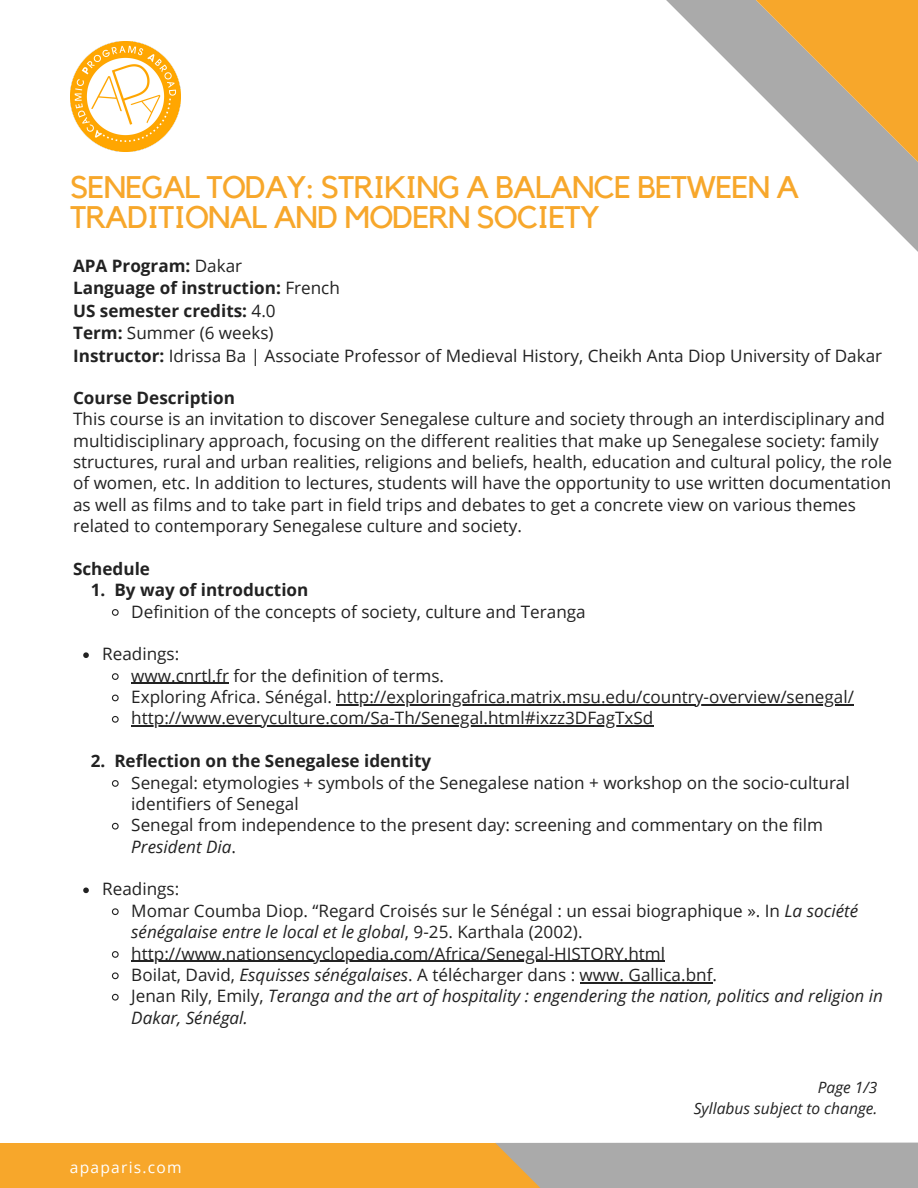
<style>
.page{position:relative;width:918px;height:1188px;background:#fff}
.page>*{position:absolute;margin:0;border:0;box-sizing:border-box;transform-origin:0 0}
.t1{font:31.2px "Kollektif";letter-spacing:-.03em;color:#f7a72b}
.t2{font:17.1px/21.3px "Open Sans";color:#222}
.t3{font:700 17.1px "Open Sans";color:#222}
.t4{font:italic 17.1px/21.3px "Open Sans";color:#222}
.t5{font:italic 15.6px "Open Sans";color:#222}
.t6{font:15.6px "Open Sans";letter-spacing:.08em;color:#fff}
.s1{font-weight:400}
.s2{font-weight:700}
.s3{font-style:italic}
.s4{font-style:normal}
</style>
<div class="page">
<div style="left:0;top:1143px;width:745px;height:45px;background:#f7a72b"></div>
<svg style="left:495px;top:960px;width:423px;height:228px"></svg>
<svg style="left:111px;top:609px;width:8px;height:7px"></svg>
<svg style="left:83px;top:652px;width:6px;height:6px"></svg>
<svg style="left:111px;top:673px;width:8px;height:7px"></svg>
<hr style="left:131px;top:683px;width:98px;height:1px;background:#222">
<svg style="left:111px;top:694px;width:8px;height:8px"></svg>
<hr style="left:336px;top:704px;width:518px;height:1px;background:#222">
<svg style="left:111px;top:716px;width:8px;height:7px"></svg>
<hr style="left:131px;top:726px;width:522px;height:1px;background:#222">
<svg style="left:111px;top:780px;width:8px;height:7px"></svg>
<svg style="left:111px;top:822px;width:8px;height:8px"></svg>
<svg style="left:83px;top:888px;width:6px;height:5px"></svg>
<svg style="left:111px;top:908px;width:8px;height:8px"></svg>
<svg style="left:111px;top:951px;width:8px;height:7px"></svg>
<hr style="left:131px;top:961px;width:534px;height:1px;background:#222">
<svg style="left:111px;top:972px;width:8px;height:8px"></svg>
<hr style="left:580px;top:982px;width:132px;height:1px;background:#222">
<svg style="left:111px;top:993px;width:8px;height:8px"></svg>
<svg style="left:673px;top:0;width:245px;height:247px"></svg>
<img style="left:70px;top:41px;width:110px;height:110px">
<p class="t1" style="left:70px;top:173px;width:730px">SENEGAL TODAY: STRIKING A BALANCE BETWEEN A</p>
<p class="t1" style="left:70px;top:203px;width:531px">TRADITIONAL AND MODERN SOCIETY</p>
<p class="t3" style="left:73px;top:254px;width:171px">APA Program: <span class="s1">Dakar</span></p>
<p class="t3" style="left:73px;top:276px;width:268px">Language of instruction: <span class="s1">French</span></p>
<p class="t3" style="left:73px;top:299px;width:204px">US semester credits: <span class="s1">4.0</span></p>
<p class="t2" style="left:73px;top:322px;width:202px"><span class="s2">Term:</span> Summer (6 weeks)</p>
<p class="t2" style="left:73px;top:344px;width:811px"><span class="s2">Instructor:</span> Idrissa Ba | Associate Professor of Medieval History, Cheikh Anta Diop University of Dakar</p>
<p class="t3" style="left:73px;top:386px;width:163px">Course Description</p>
<p class="t2" style="left:73px;top:408px;width:820px">This course is an invitation to discover Senegalese culture and society through an interdisciplinary and multidisciplinary approach, focusing on the different realities that make up Senegalese society: family structures, rural and urban realities, religions and beliefs, health, education and cultural policy, the role of women, etc. In addition to lectures, students will have the opportunity to use written documentation as well as films and to take part in field trips and debates to get a concrete view on various themes related to contemporary Senegalese culture and society.</p>
<p class="t3" style="left:73px;top:557px;width:78px">Schedule</p>
<p class="t3" style="left:91px;top:578px;width:219px">1. By way of introduction</p>
<p class="t2" style="left:131px;top:600px;width:456px">Definition of the concepts of society, culture and Teranga</p>
<p class="t2" style="left:102px;top:643px;width:79px">Readings:</p>
<p class="t2" style="left:131px;top:664px;width:314px">www.cnrtl.fr for the definition of terms.</p>
<p class="t2" style="left:131px;top:686px;width:724px">Exploring Africa. Sénégal. http://exploringafrica.matrix.msu.edu/country-overview/senegal/</p>
<p class="t2" style="left:131px;top:707px;width:524px">http://www.everyculture.com/Sa-Th/Senegal.html#ixzz3DFagTxSd</p>
<p class="t3" style="left:91px;top:749px;width:342px">2. Reflection on the Senegalese identity</p>
<p class="t2" style="left:131px;top:771px;width:720px">Senegal: etymologies + symbols of the Senegalese nation + workshop on the socio-cultural identifiers of Senegal</p>
<p class="t2" style="left:131px;top:814px;width:693px">Senegal from independence to the present day: screening and commentary on the film<br><span class="s3">President Dia</span>.</p>
<p class="t2" style="left:102px;top:878px;width:79px">Readings:</p>
<p class="t2" style="left:131px;top:899px;width:728px">Momar Coumba Diop. “Regard Croisés sur le Sénégal : un essai biographique ». In <span class="s3">La société sénégalaise entre le local et le global</span>, 9-25. Karthala (2002).</p>
<p class="t2" style="left:131px;top:942px;width:535px">http://www.nationsencyclopedia.com/Africa/Senegal-HISTORY.html</p>
<p class="t2" style="left:131px;top:964px;width:587px">Boilat, David, <span class="s3">Esquisses sénégalaises</span>. A télécharger dans : www. Gallica.bnf.</p>
<p class="t4" style="left:131px;top:985px;width:753px"><span class="s4">Jenan Rily, Emily,</span> Teranga and the art of hospitality : engendering the nation, politics and religion in<br>Dakar, Sénégal.</p>
<p class="t6" style="left:70px;top:1156px;width:113px">apaparis.com</p>
<p class="t5" style="left:818px;top:1076px;width:61px">Page 1/3</p>
<p class="t5" style="left:694px;top:1098px;width:185px">Syllabus subject to change.</p>
</div>
